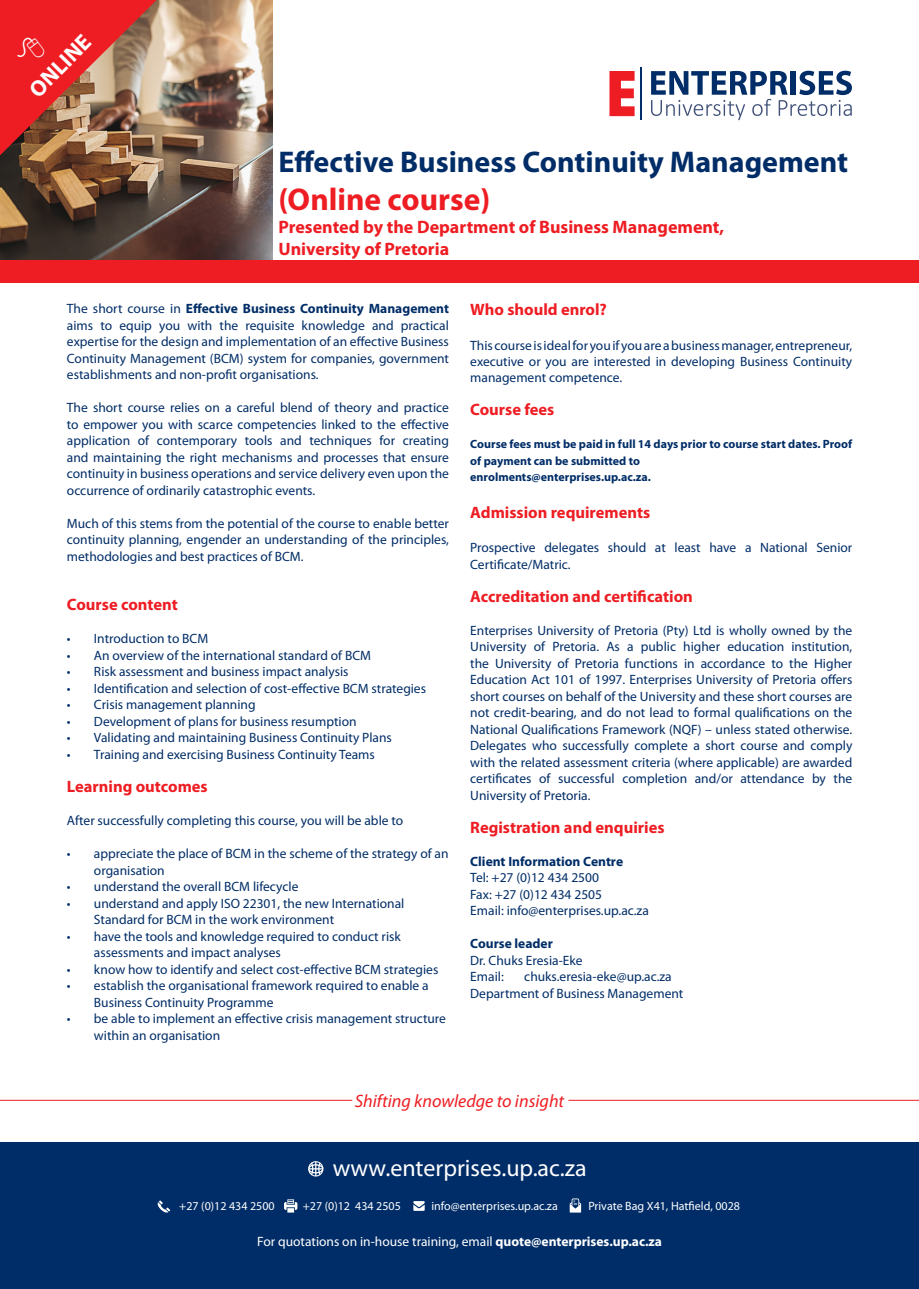
<style>
.page{position:relative;width:919px;height:1289px;background:#fff}
.page>*{position:absolute;margin:0;border:0;box-sizing:border-box;transform-origin:0 0}
.t1{font:700 31.5px "Myriad Pro";color:#ee1d23}
.t2{font:700 30px "Myriad Pro";color:#002d67}
.t3{font:24px "Myriad Pro";color:#fff}
.t4{font:700 22.5px "Myriad Pro";color:#fff}
.t5{font:700 18px "Myriad Pro";color:#ee1d23}
.t6{font:italic 18px "Myriad Pro";color:#ee1d23}
.t7{font:700 16.5px "Myriad Pro";color:#ee1d23}
.t8{font:13.5px/16.5px "Myriad Pro";color:#002d67}
.t9{font:13.5px "Myriad Pro";color:#fff}
.t10{font:700 13.5px "Myriad Pro";color:#002d67}
.t11{font:700 12px/16.5px "Myriad Pro";color:#002d67}
.t12{font:12px "Myriad Pro";color:#fff}
.s1{font-weight:700}
</style>
<div class="page">
<img style="left:0;top:0;width:272px;height:261px">
<svg style="left:609px;top:71px;width:25px;height:45px"></svg>
<svg style="left:651px;top:71px;width:200px;height:49px"></svg>
<hr style="left:639px;top:67px;width:2px;height:53px;background:#002d67">
<div style="left:0;top:261px;width:918px;height:22px;background:#ee1d23"></div>
<div style="left:0;top:1142px;width:918px;height:146px;background:#002d67"></div>
<svg style="left:308px;top:1161px;width:15px;height:15px"></svg>
<svg style="left:413px;top:1201px;width:11px;height:9px"></svg>
<svg style="left:157px;top:1200px;width:13px;height:12px"></svg>
<svg style="left:284px;top:1199px;width:13px;height:13px"></svg>
<svg style="left:569px;top:1198px;width:12px;height:14px"></svg>
<hr style="left:0;top:1099px;width:352px;height:1px;background:#ee1d23">
<hr style="left:568px;top:1099px;width:350px;height:1px;background:#ee1d23">
<svg style="left:0;top:0;width:156px;height:155px;background:#c84c41"></svg>
<p class="t4" style="left:23px;top:83px;width:79px;rotate:-46deg">ONLINE</p>
<p class="t2" style="left:278px;top:143px;width:571px">Effective Business Continuity Management</p>
<p class="t1" style="left:278px;top:179px;width:213px">(Online course)</p>
<p class="t5" style="left:278px;top:215px;width:447px">Presented by the Department of Business Management,</p>
<p class="t5" style="left:278px;top:237px;width:172px">University of Pretoria</p>
<p class="t8" style="left:67px;top:300px;width:383px;text-align:justify">The short course in <span class="s1">Effective Business Continuity Management </span>aims to equip you with the requisite knowledge and practical expertise for the design and implementation of an effective Business Continuity Management (BCM) system for companies, government establishments and non-profit organisations.</p>
<p class="t8" style="left:67px;top:399px;width:383px;text-align:justify">The short course relies on a careful blend of theory and practice to empower you with scarce competencies linked to the effective application of contemporary tools and techniques for creating and maintaining the right mechanisms and processes that ensure continuity in business operations and service delivery even upon the occurrence of ordinarily catastrophic events.</p>
<p class="t8" style="left:67px;top:515px;width:383px;text-align:justify">Much of this stems from the potential of the course to enable better continuity planning, engender an understanding of the principles, methodologies and best practices of BCM.</p>
<p class="t7" style="left:67px;top:594px;width:112px">Course content</p>
<p class="t8" style="left:67px;top:630px;width:143px">• Introduction to BCM</p>
<p class="t8" style="left:67px;top:647px;width:305px">• An overview of the international standard of BCM</p>
<p class="t8" style="left:67px;top:663px;width:283px">• Risk assessment and business impact analysis</p>
<p class="t8" style="left:67px;top:680px;width:360px">• Identification and selection of cost-effective BCM strategies</p>
<p class="t8" style="left:67px;top:696px;width:190px">• Crisis management planning</p>
<p class="t8" style="left:67px;top:713px;width:291px">• Development of plans for business resumption</p>
<p class="t8" style="left:67px;top:729px;width:326px">• Validating and maintaining Business Continuity Plans</p>
<p class="t8" style="left:67px;top:746px;width:309px">• Training and exercising Business Continuity Teams</p>
<p class="t7" style="left:67px;top:775px;width:142px">Learning outcomes</p>
<p class="t8" style="left:67px;top:812px;width:338px">After successfully completing this course, you will be able to</p>
<p class="t8" style="left:94px;top:845px;width:356px;text-indent:-27px">• appreciate the place of BCM in the scheme of the strategy of an organisation</p>
<p class="t8" style="left:67px;top:878px;width:233px">• understand the overall BCM lifecycle</p>
<p class="t8" style="left:94px;top:894px;width:312px;text-indent:-27px">• understand and apply ISO 22301, the new International<br>Standard for BCM in the work environment</p>
<p class="t8" style="left:94px;top:927px;width:308px;text-indent:-27px">• have the tools and knowledge required to conduct risk assessments and impact analyses</p>
<p class="t8" style="left:67px;top:960px;width:373px">• know how to identify and select cost-effective BCM strategies</p>
<p class="t8" style="left:94px;top:977px;width:336px;text-indent:-27px">• establish the organisational framework required to enable a<br>Business Continuity Programme</p>
<p class="t8" style="left:94px;top:1010px;width:353px;text-indent:-27px">• be able to implement an effective crisis management structure within an organisation</p>
<p class="t7" style="left:470px;top:299px;width:138px">Who should enrol?</p>
<p class="t8" style="left:470px;top:337px;width:383px;text-align:justify">This course is ideal for you if you are a business manager, entrepreneur, executive or you are interested in developing Business Continuity management competence.</p>
<p class="t7" style="left:470px;top:399px;width:86px">Course fees</p>
<p class="t11" style="left:470px;top:436px;width:383px">Course fees must be paid in full 14 days prior to course start dates. Proof of payment can be submitted to</p>
<p class="t11" style="left:470px;top:469px;width:182px">enrolments@enterprises.up.ac.za.</p>
<p class="t7" style="left:470px;top:501px;width:181px">Admission requirements</p>
<p class="t8" style="left:470px;top:539px;width:383px">Prospective delegates should at least have a National Senior<br>Certificate/Matric.</p>
<p class="t7" style="left:470px;top:585px;width:224px">Accreditation and certification</p>
<p class="t8" style="left:470px;top:621px;width:383px;text-align:justify">Enterprises University of Pretoria (Pty) Ltd is wholly owned by the University of Pretoria. As a public higher education institution, the University of Pretoria functions in accordance to the Higher Education Act 101 of 1997. Enterprises University of Pretoria offers short courses on behalf of the University and these short courses are not credit-bearing, and do not lead to formal qualifications on the National Qualifications Framework (NQF) – unless stated otherwise.<br>Delegates who successfully complete a short course and comply with the related assessment criteria (where applicable) are awarded certificates of successful completion and/or attendance by the University of Pretoria.</p>
<p class="t7" style="left:470px;top:816px;width:196px">Registration and enquiries</p>
<p class="t10" style="left:470px;top:852px;width:154px">Client Information Centre</p>
<p class="t8" style="left:470px;top:869px;width:130px">Tel: +27 (0)12 434 2500</p>
<p class="t8" style="left:470px;top:885px;width:133px">Fax: +27 (0)12 434 2505</p>
<p class="t8" style="left:470px;top:902px;width:180px">Email: info@enterprises.up.ac.za</p>
<p class="t10" style="left:470px;top:934px;width:84px">Course leader</p>
<p class="t8" style="left:470px;top:951px;width:114px">Dr. Chuks Eresia-Eke</p>
<p class="t8" style="left:470px;top:968px;width:35px">Email:</p>
<p class="t8" style="left:524px;top:968px;width:149px">chuks.eresia-eke@up.ac.za</p>
<p class="t8" style="left:470px;top:984px;width:214px">Department of Business Management</p>
<p class="t6" style="left:355px;top:1089px;width:211px">Shifting knowledge to insight</p>
<p class="t3" style="left:332px;top:1152px;width:255px">www.enterprises.up.ac.za</p>
<p class="t12" style="left:179px;top:1197px;width:97px">+27 (0)12 434 2500</p>
<p class="t12" style="left:303px;top:1197px;width:100px">+27 (0)12 434 2505</p>
<p class="t12" style="left:431px;top:1197px;width:128px">info@enterprises.up.ac.za</p>
<p class="t12" style="left:588px;top:1197px;width:153px">Private Bag X41, Hatfield, 0028</p>
<p class="t9" style="left:257px;top:1232px;width:406px">For quotations on in-house training, email <span class="s1">quote@enterprises.up.ac.za</span></p>
</div>
